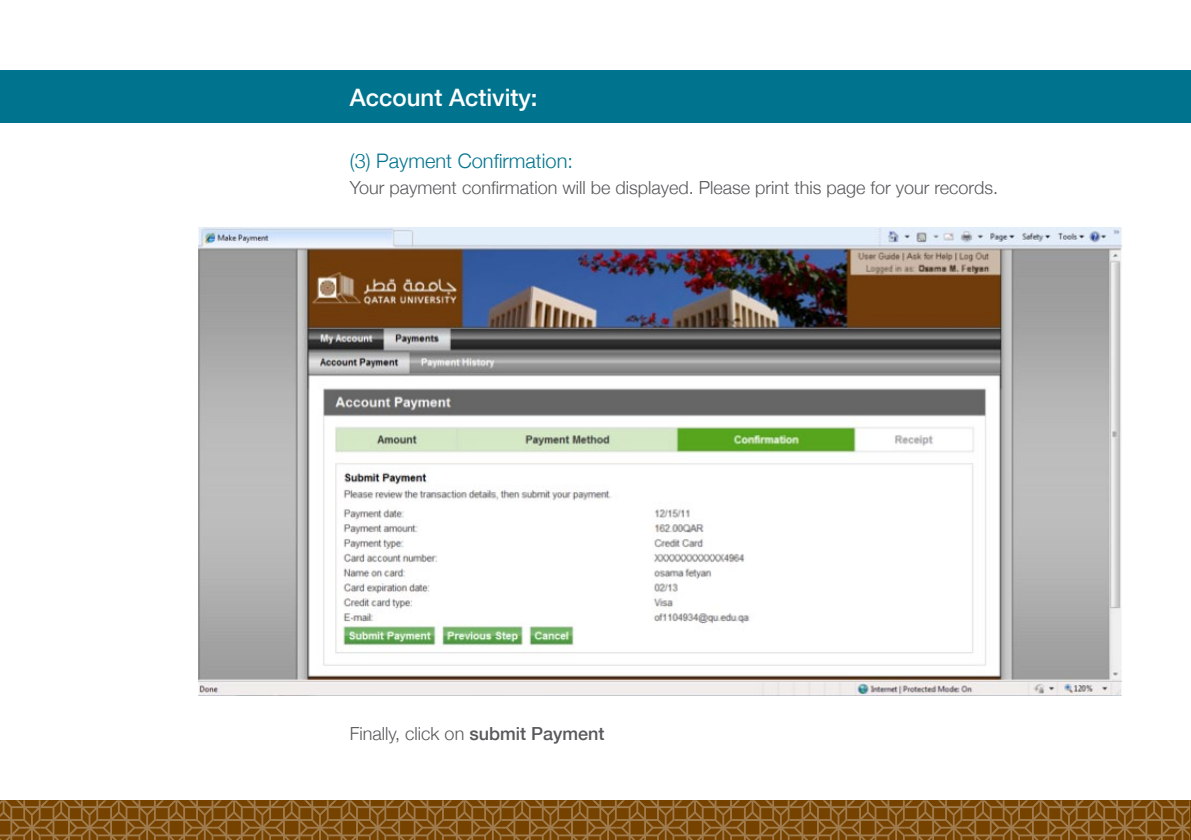
<style>
.page{position:relative;width:1191px;height:840px;background:#fff}
.page>*{position:absolute;margin:0;border:0;box-sizing:border-box;transform-origin:0 0}
.t1{font:500 24px "Helvetica Neue";color:#fff}
.t2{font:300 20px "Helvetica Neue";color:#00748f}
.t3{font:300 18px "Helvetica Neue";color:#58595b}
.s1{font-weight:500}
</style>
<div class="page">
<div style="left:0;top:71px;width:1191px;height:52px;background:#00748f"></div>
<svg style="left:0;top:800px;width:1191px;height:39px;background:#83561b"></svg>
<img style="left:198px;top:228px;width:924px;height:467px">
<h1 class="t1" style="left:350px;top:78px;width:189px">Account Activity:</h1>
<p class="t2" style="left:350px;top:145px;width:225px">(3) Payment Confirmation:</p>
<p class="t3" style="left:350px;top:173px;width:649px">Your payment confirmation will be displayed. Please print this page for your records.</p>
<p class="t3" style="left:350px;top:718px;width:256px">Finally, click on <span class="s1">submit Payment</span></p>
</div>
